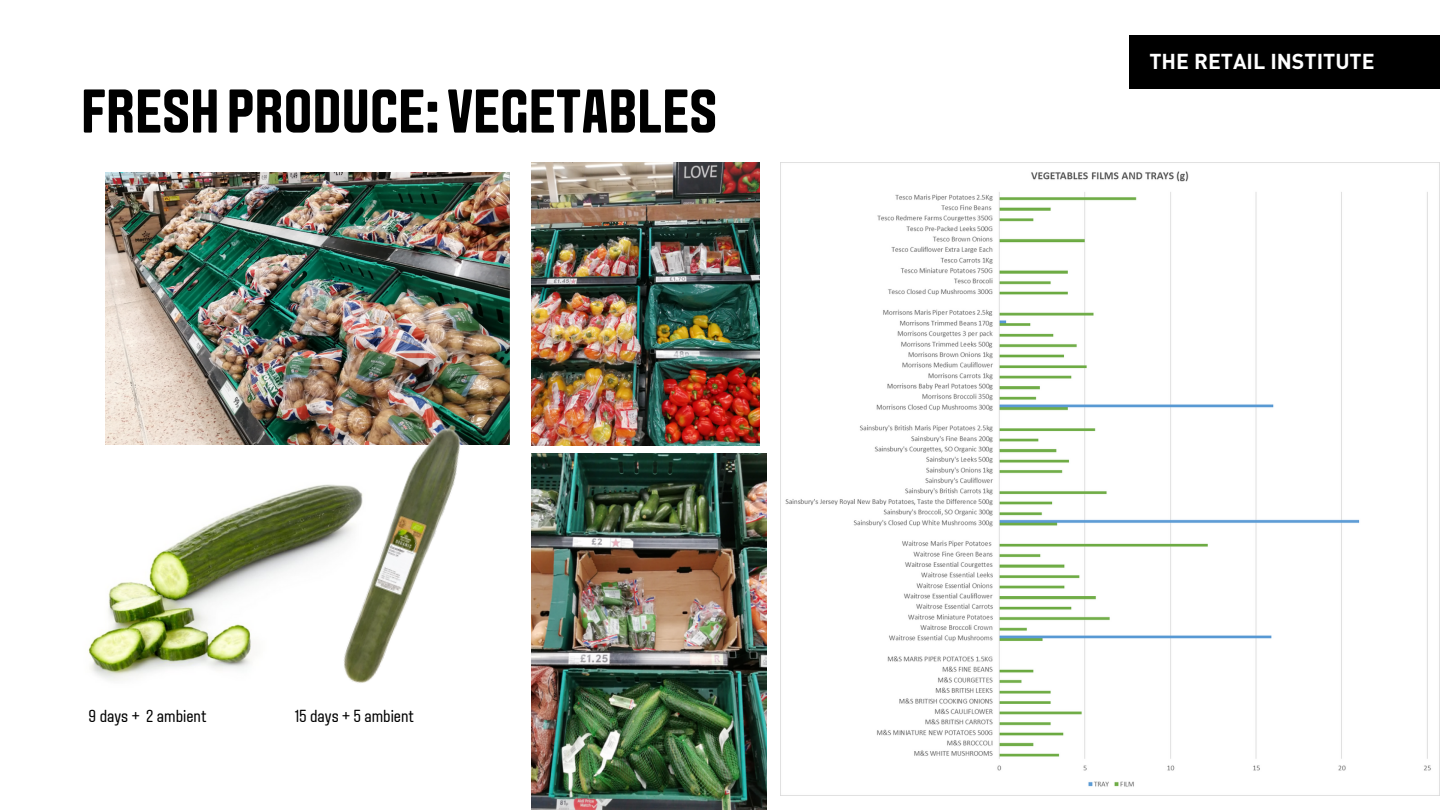
<style>
.page{position:relative;width:1440px;height:810px;background:#fff}
.page>*{position:absolute;margin:0;border:0;box-sizing:border-box;transform-origin:0 0}
.t1{font:700 61.6px "Aveny TLBU";color:#000}
.t2{font:700 21.3px "DIN Pro";color:#fff}
.t3{font:17.5px "Aveny TLBU";color:#000}
</style>
<div class="page">
<img style="left:105px;top:172px;width:404px;height:273px">
<img style="left:780px;top:162px;width:660px;height:633px">
<img style="left:88px;top:485px;width:233px;height:196px">
<img style="left:321px;top:397px;width:189px;height:286px">
<img style="left:531px;top:162px;width:228px;height:283px">
<img style="left:531px;top:453px;width:235px;height:357px">
<div style="left:1129px;top:35px;width:310px;height:53px;background:#000"></div>
<h1 class="t1" style="left:81px;top:86px;width:638px">FRESHPRODUCE: VEGETABLES</h1>
<p class="t3" style="left:89px;top:709px;width:119px">9 days + 2 ambient</p>
<p class="t3" style="left:295px;top:709px;width:121px">15 days + 5 ambient</p>
<p class="t2" style="left:1149px;top:48px;width:227px">THE RETAIL INSTITUTE</p>
</div>
